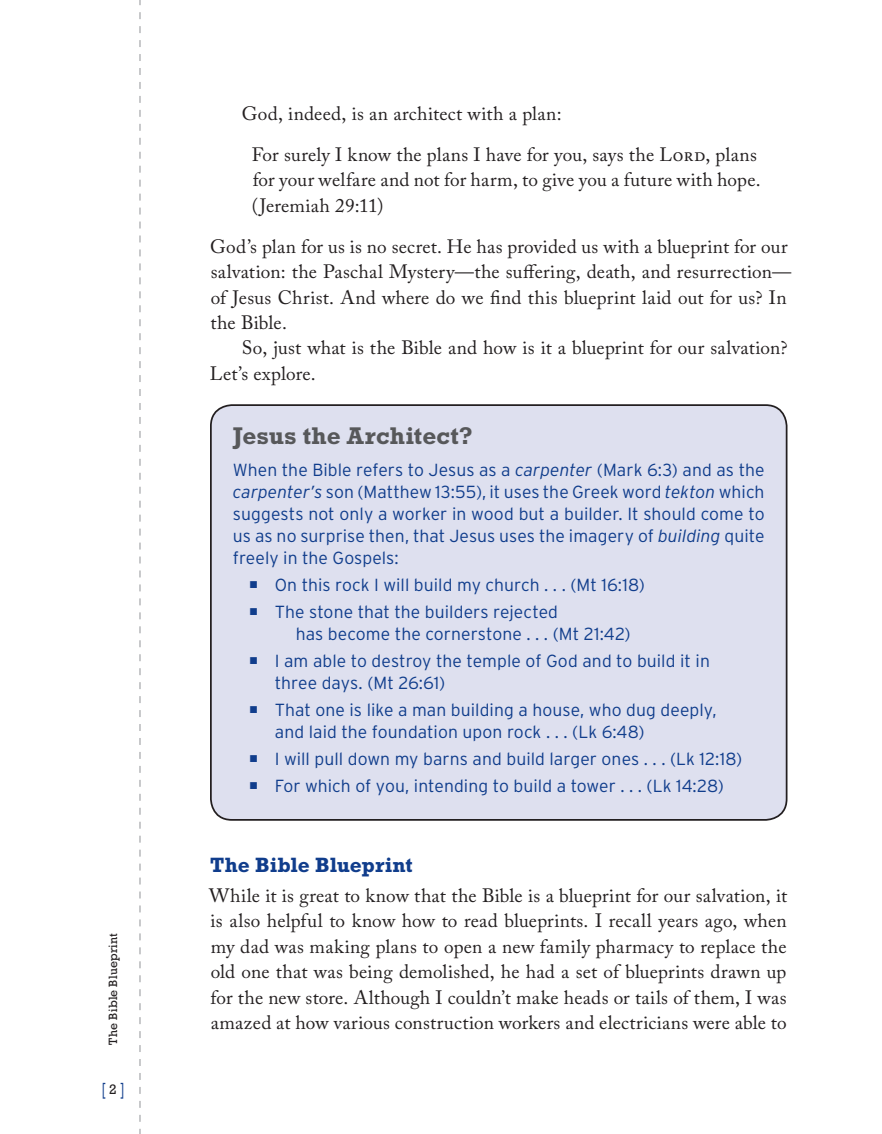
<style>
.page{position:relative;width:882px;height:1134px;background:#fff}
.page>*{position:absolute;margin:0;border:0;box-sizing:border-box;transform-origin:0 0}
.t1{font:700 24.5px "Rockwell Std";color:#57585a}
.t2{font:700 21px "Rockwell Std";color:#103d8c}
.t3{font:19.25px/25.4px "Adobe Caslon Pro";letter-spacing:.01em;color:#231f20}
.t4{font:17.85px "Rockwell Std";color:#103d8c;scale:.59 1}
.t5{font:300 17.5px/21.9px "Interstate";letter-spacing:.005em;color:#103d8c}
.t6{font:12.25px "Rockwell Std";letter-spacing:.02em;color:#231f20}
.s1{font-size:14px;color:#231f20}
.s2{font-style:italic}
</style>
<div class="page">
<svg style="left:140px;top:0;width:1px;height:1134px"></svg>
<div style="left:211px;top:405px;width:576px;height:415px;background:#dee0ef;border-radius:21px"></div>
<div style="left:210px;top:404px;width:578px;height:417px;border:2px solid #231f20;border-radius:21px"></div>
<p class="t6" style="left:106px;top:1045px;width:113px;rotate:-90deg">The Bible Blueprint</p>
<p class="t4" style="left:102px;top:1079px;width:40px">[<span class="s1">2</span>]</p>
<p class="t3" style="left:252px;top:93px;width:507px;line-height:41.1px;text-indent:-10px">God, indeed, is an architect with a plan:<br>For surely I know the plans I have for you, says the Lord, plans</p>
<p class="t3" style="left:252px;top:167px;width:511px">for your welfare and not for harm, to give you a future with hope. (Jeremiah 29:11)</p>
<p class="t3" style="left:210px;top:234px;width:583px">God’s plan for us is no secret. He has provided us with a blueprint for our salvation: the Paschal Mystery—the suffering, death, and resurrection— of Jesus Christ. And where do we find this blueprint laid out for us? In the Bible.</p>
<p class="t3" style="left:210px;top:335px;width:579px;text-indent:32px">So, just what is the Bible and how is it a blueprint for our salvation?<br>Let’s explore.</p>
<p class="t1" style="left:233px;top:421px;width:242px">Jesus the Architect?</p>
<p class="t5" style="left:233px;top:459px;width:533px;text-align:justify">When the Bible refers to Jesus as a <span class="s2">carpenter</span> (Mark 6:3) and as the <span class="s2">carpenter’s</span> son (Matthew 13:55), it uses the Greek word <span class="s2">tekton</span> which suggests not only a worker in wood but a builder. It should come to us as no surprise then, that Jesus uses the imagery of <span class="s2">building</span> quite freely in the Gospels:</p>
<p class="t5" style="left:275px;top:573px;width:270px">On this rock I will build my church ...</p>
<p class="t5" style="left:570px;top:573px;width:76px">(Mt 16:18)</p>
<p class="t5" style="left:296px;top:601px;width:264px;text-indent:-21px">The stone that the builders rejected has become the cornerstone ...</p>
<p class="t5" style="left:275px;top:620px;width:437px;line-height:27.1px;text-indent:278px">(Mt 21:42)<br>I am able to destroy the temple of God and to build it in</p>
<p class="t5" style="left:275px;top:669px;width:443px;line-height:27.1px">three days. (Mt 26:61)<br>That one is like a man building a house, who dug deeply,</p>
<p class="t5" style="left:275px;top:720px;width:272px">and laid the foundation upon rock ...</p>
<p class="t5" style="left:275px;top:718px;width:371px;line-height:27.1px;text-align:right">(Lk 6:48)<br>I will pull down my barns and build larger ones ...</p>
<p class="t5" style="left:670px;top:748px;width:74px">(Lk 12:18)</p>
<p class="t5" style="left:275px;top:775px;width:346px">For which of you, intending to build a tower ...</p>
<p class="t5" style="left:647px;top:775px;width:79px">(Lk 14:28)</p>
<p class="t2" style="left:210px;top:852px;width:204px">The Bible Blueprint</p>
<p class="t3" style="left:209px;top:883px;width:580px;text-align:justify">While it is great to know that the Bible is a blueprint for our salvation, it is also helpful to know how to read blueprints. I recall years ago, when my dad was making plans to open a new family pharmacy to replace the old one that was being demolished, he had a set of blueprints drawn up for the new store. Although I couldn’t make heads or tails of them, I was amazed at how various construction workers and electricians were able to</p>
</div>
